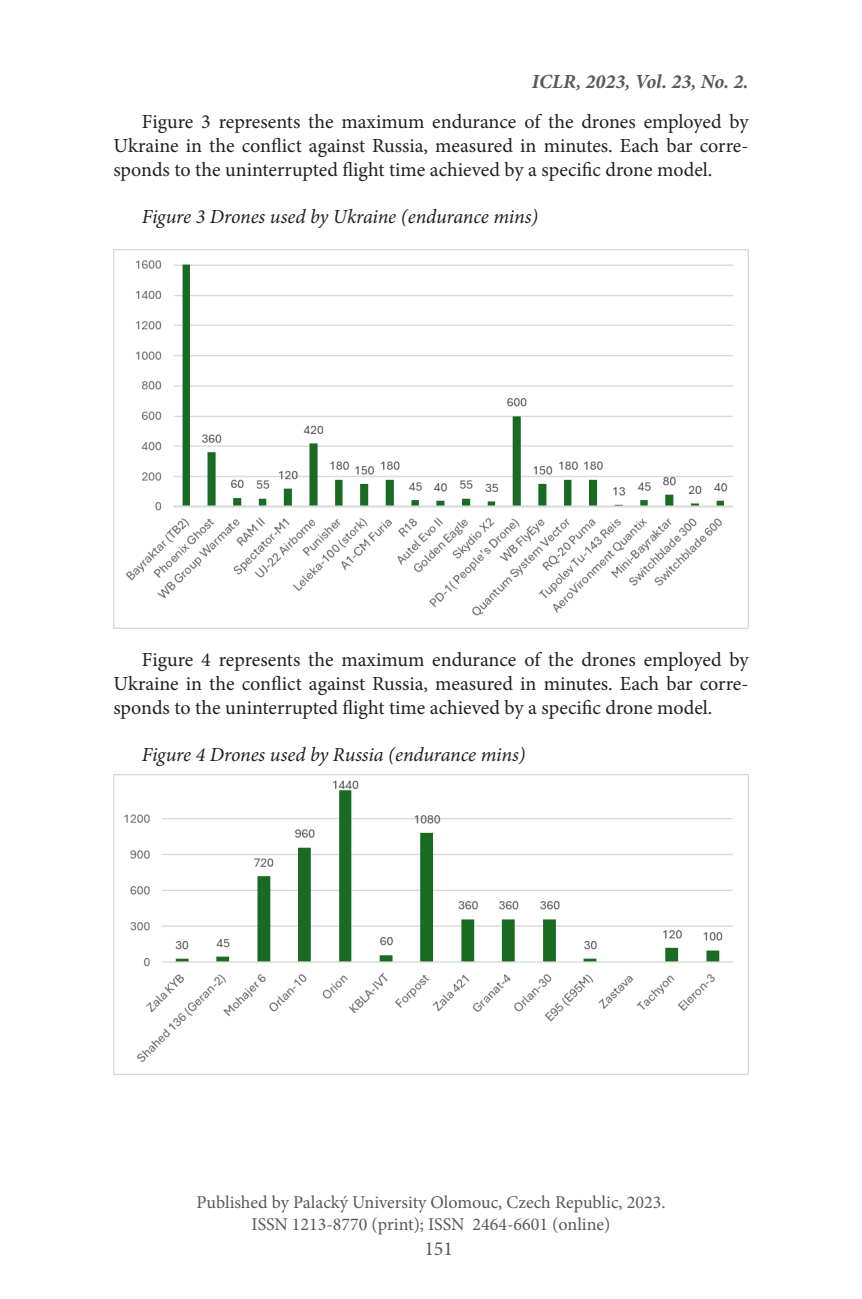
<style>
.page{position:relative;width:862px;height:1299px;background:#fff}
.page>*{position:absolute;margin:0;border:0;box-sizing:border-box;transform-origin:0 0}
.t1{font:20px/24px "Minion Pro";color:#231f20;text-align:justify}
.Podnadpis2{font:italic 20px "Minion Pro";letter-spacing:-.01em;color:#231f20}
.t2{font:italic 700 20px "Minion Pro";color:#57585a}
.t3{font:20px "Minion Pro";color:#57585a}
.t4{font:18px/21.6px "Minion Pro";color:#57585a;text-align:center}
</style>
<div class="page">
<img style="left:113px;top:249px;width:635px;height:379px">
<img style="left:113px;top:774px;width:635px;height:300px">
<p class="t2" style="left:532px;top:68px;width:218px">ICLR, 2023, Vol. 23, No. 2.</p>
<p class="t1" style="left:113px;top:110px;width:637px;text-indent:28px">Figure 3 represents the maximum endurance of the drones employed by Ukraine in the conflict against Russia, measured in minutes. Each bar corre&shy;sponds to the uninterrupted flight time achieved by a specific drone model.</p>
<p class="Podnadpis2" style="left:142px;top:203px;width:398px">Figure 3 Drones used by Ukraine (endurance mins)</p>
<p class="t1" style="left:113px;top:648px;width:637px;text-indent:28px">Figure 4 represents the maximum endurance of the drones employed by Ukraine in the conflict against Russia, measured in minutes. Each bar corre&shy;sponds to the uninterrupted flight time achieved by a specific drone model.</p>
<p class="Podnadpis2" style="left:142px;top:741px;width:385px">Figure 4 Drones used by Russia (endurance mins)</p>
<p class="t4" style="left:196px;top:1191px;width:470px">Published by Palacký University Olomouc, Czech Republic, 2023.<br>ISSN 1213-8770 (print); ISSN 2464-6601 (online)</p>
<p class="t3" style="left:424px;top:1234px;width:30px">151</p>
</div>
